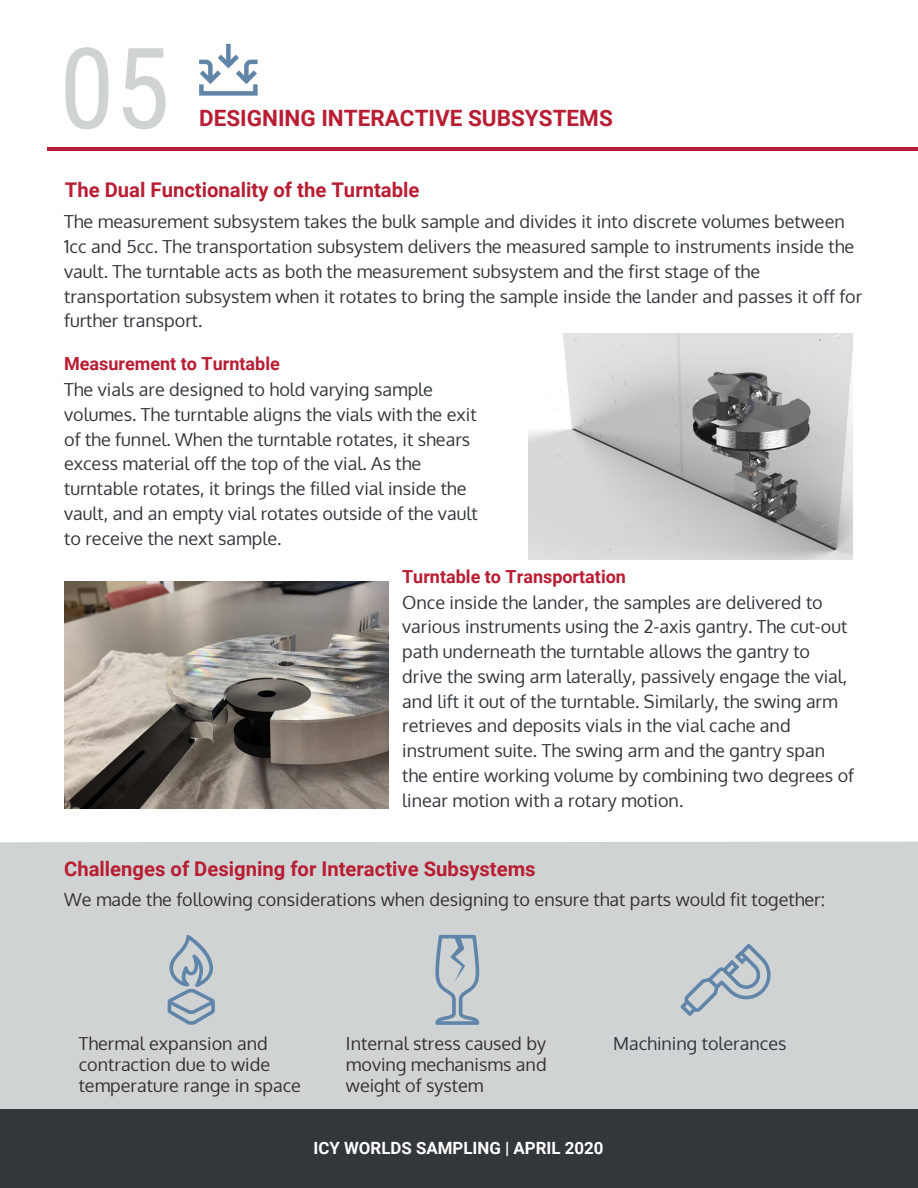
<style>
.page{position:relative;width:918px;height:1188px;background:#fff}
.page>*{position:absolute;margin:0;border:0;box-sizing:border-box;transform-origin:0 0}
.t1{font:112.5px "Roboto Condensed";color:#d0d3d4}
.t2{font:700 22.5px "Roboto";color:#b81d33}
.t3{font:700 20.25px "Roboto";color:#b81d33}
.t4{font:18px/24.8px "Oxygen";color:#32373b}
.t5{font:18px/21.3px "Oxygen";color:#333}
.t6{font:700 18px "Roboto";color:#b81d33}
.t7{font:700 16.8px "Roboto";color:#fff}
</style>
<div class="page">
<div style="left:0;top:841px;width:918px;height:268px;background:#d0d3d4"></div>
<hr style="left:47px;top:147px;width:871px;height:4px;background:#b81d33">
<svg style="left:199px;top:44px;width:59px;height:52px"></svg>
<div style="left:0;top:1109px;width:918px;height:79px;background:#32373b"></div>
<img style="left:528px;top:333px;width:325px;height:227px">
<img style="left:64px;top:582px;width:325px;height:227px">
<svg style="left:435px;top:935px;width:44px;height:90px;background:#aebbc7"></svg>
<svg style="left:681px;top:944px;width:90px;height:72px;background:#b9c3cb"></svg>
<svg style="left:168px;top:935px;width:47px;height:90px;background:#aebac6"></svg>
<h1 class="t1" style="left:59px;top:9px;width:113px">05</h1>
<p class="t2" style="left:199px;top:102px;width:415px">DESIGNING INTERACTIVE SUBSYSTEMS</p>
<p class="t3" style="left:65px;top:175px;width:356px">The Dual Functionality of the Turntable</p>
<p class="t4" style="left:64px;top:210px;width:800px">The measurement subsystem takes the bulk sample and divides it into discrete volumes between 1cc and 5cc. The transportation subsystem delivers the measured sample to instruments inside the vault. The turntable acts as both the measurement subsystem and the first stage of the transportation subsystem when it rotates to bring the sample inside the lander and passes it off for further transport.</p>
<p class="t6" style="left:64px;top:351px;width:217px">Measurement to Turntable</p>
<p class="t4" style="left:64px;top:377px;width:415px">The vials are designed to hold varying sample volumes. The turntable aligns the vials with the exit of the funnel. When the turntable rotates, it shears excess material off the top of the vial. As the turntable rotates, it brings the filled vial inside the vault, and an empty vial rotates outside of the vault to receive the next sample.</p>
<p class="t6" style="left:402px;top:564px;width:225px">Turntable to Transportation</p>
<p class="t4" style="left:402px;top:590px;width:454px">Once inside the lander, the samples are delivered to various instruments using the 2-axis gantry. The cut-out path underneath the turntable allows the gantry to drive the swing arm laterally, passively engage the vial, and lift it out of the turntable. Similarly, the swing arm retrieves and deposits vials in the vial cache and instrument suite. The swing arm and the gantry span the entire working volume by combining two degrees of linear motion with a rotary motion.</p>
<p class="t3" style="left:64px;top:855px;width:473px">Challenges of Designing for Interactive Subsystems</p>
<p class="t5" style="left:64px;top:889px;width:762px">We made the following considerations when designing to ensure that parts would fit together:</p>
<p class="t5" style="left:79px;top:1033px;width:224px">Thermal expansion and contraction due to wide temperature range in space</p>
<p class="t5" style="left:346px;top:1033px;width:202px;text-align:justify">Internal stress caused by moving mechanisms and weight of system</p>
<p class="t4" style="left:613px;top:1031px;width:175px">Machining tolerances</p>
<p class="t7" style="left:314px;top:1137px;width:292px">ICY WORLDS SAMPLING | APRIL 2020</p>
</div>
